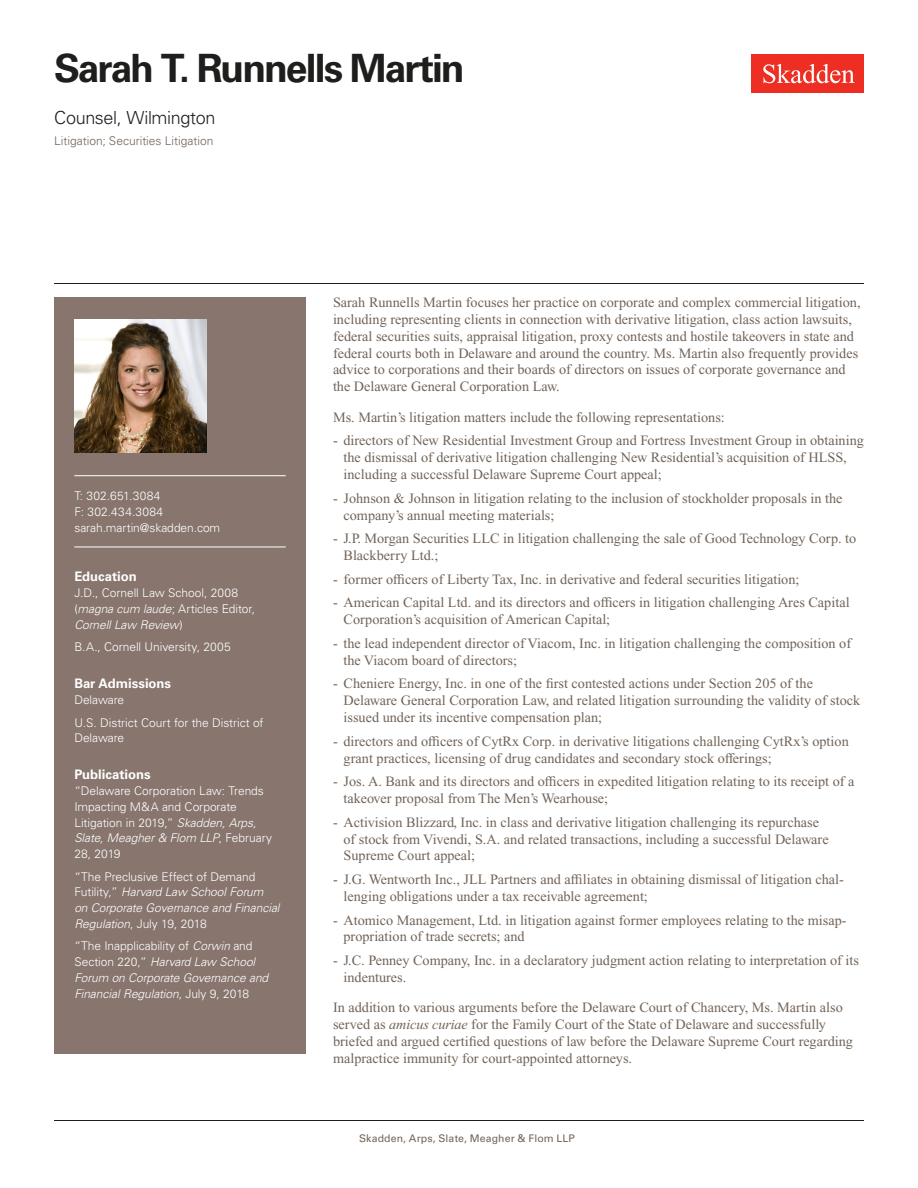
<style>
.page{position:relative;width:918px;height:1188px;background:#fff}
.page>*{position:absolute;margin:0;border:0;box-sizing:border-box;transform-origin:0 0}
.Name{font:700 39px "Univers LT Std";letter-spacing:-.05em;color:#1e1e1d}
.Title_and_Office{font:300 18px "Univers LT Std";letter-spacing:-.02em;color:#1e1e1d}
.Main_Body{font:14.25px/16.8px "Times New Roman PS Std";color:#726458}
.Bar_Admission_Educat{font:700 13.2px "Univers LT Std";letter-spacing:-.005em;color:#fff}
.Sidebar_text{font:300 12px/15.8px "Univers LT Std";letter-spacing:-.005em;color:#fff}
.Sidebar_text-2{font:italic 300 12px/15.8px "Univers LT Std";letter-spacing:-.005em;color:#fff}
.Practice{font:300 12px "Univers LT Std";color:#726458}
.Email{font:300 12px "Univers LT Std";letter-spacing:-.005em;color:#fff}
.Phone_Number{font:300 12px "Univers LT Std";letter-spacing:.02em;color:#fff}
.Fax_Number{font:300 12px "Univers LT Std";letter-spacing:.025em;color:#fff}
.Folio{font:10.5px "Univers LT Std";letter-spacing:.01em;color:#726458}
.s1{font-style:italic}
.s2{font-style:normal}
.s3{font-weight:700;color:#fff}
</style>
<div class="page">
<div style="left:752px;top:54px;width:112px;height:39px;background:#ee2e22"></div>
<svg style="left:763px;top:64px;width:92px;height:19px"></svg>
<div style="left:54px;top:297px;width:252px;height:756px;background:#87756e"></div>
<hr style="left:74px;top:475px;width:212px;height:1px;background:#fff">
<hr style="left:74px;top:547px;width:212px;height:1px;background:#fff">
<img style="left:74px;top:320px;width:132px;height:132px">
<hr style="left:54px;top:1120px;width:810px;height:1px;background:#1e1e1d">
<hr style="left:54px;top:283px;width:810px;height:1px;background:#1e1e1d">
<h1 class="Name" style="left:54px;top:46px;width:412px">Sarah T. Runnells Martin</h1>
<h2 class="Title_and_Office" style="left:54px;top:107px;width:163px">Counsel, Wilmington</h2>
<h3 class="Practice" style="left:54px;top:134px;width:161px">Litigation; Securities Litigation</h3>
<p class="Phone_Number" style="left:74px;top:489px;width:88px">T: 302.651.3084</p>
<p class="Fax_Number" style="left:74px;top:504px;width:90px">F: 302.434.3084</p>
<p class="Email" style="left:74px;top:520px;width:147px">sarah.martin@skadden.com</p>
<p class="Bar_Admission_Educat" style="left:74px;top:569px;width:64px">Education</p>
<p class="Sidebar_text" style="left:74px;top:585px;width:182px">J.D., Cornell Law School, 2008 (<span class="s1">magna cum laude</span>; Articles Editor,<br><span class="s1">Cornell Law Review</span>)</p>
<p class="Sidebar_text" style="left:74px;top:639px;width:158px">B.A., Cornell University, 2005</p>
<p class="Bar_Admission_Educat" style="left:74px;top:676px;width:98px">Bar Admissions</p>
<p class="Sidebar_text" style="left:74px;top:692px;width:51px">Delaware</p>
<p class="Sidebar_text" style="left:74px;top:714px;width:191px">U.S. District Court for the District of<br>Delaware</p>
<p class="Bar_Admission_Educat" style="left:74px;top:767px;width:78px">Publications</p>
<p class="Sidebar_text" style="left:74px;top:783px;width:199px">“Delaware Corporation Law: Trends<br>Impacting M&amp;A and Corporate<br>Litigation in 2019,” <span class="s1">Skadden, Arps,<br>Slate, Meagher &amp; Flom LLP</span>, February<br>28, 2019</p>
<p class="Sidebar_text-2" style="left:74px;top:869px;width:207px"><span class="s2">“The Preclusive Effect of Demand Futility,”</span> Harvard Law School Forum on Corporate Governance and Financial Regulation<span class="s2">, July 19, 2018</span></p>
<p class="Sidebar_text-2" style="left:74px;top:938px;width:195px"><span class="s2">“The Inapplicability of</span> Corwin <span class="s2">and Section 220,”</span> Harvard Law School Forum on Corporate Governance and Financial Regulation<span class="s2">, July 9, 2018</span></p>
<p class="Main_Body" style="left:333px;top:294px;width:529px">Sarah Runnells Martin focuses her practice on corporate and complex commercial litigation, including representing clients in connection with derivative litigation, class action lawsuits, federal securities suits, appraisal litigation, proxy contests and hostile takeovers in state and federal courts both in Delaware and around the country. Ms. Martin also frequently provides advice to corporations and their boards of directors on issues of corporate governance and the Delaware General Corporation Law.</p>
<p class="Main_Body" style="left:333px;top:409px;width:393px">Ms. Martin’s litigation matters include the following representations:</p>
<p class="Main_Body" style="left:344px;top:432px;width:522px;text-indent:-10px">- directors of New Residential Investment Group and Fortress Investment Group in obtaining the dismissal of derivative litigation challenging New Residential’s acquisition of HLSS, including a successful Delaware Supreme Court appeal;</p>
<p class="Main_Body" style="left:344px;top:490px;width:501px;text-indent:-10px">- Johnson &amp; Johnson in litigation relating to the inclusion of stockholder proposals in the company’s annual meeting materials;</p>
<p class="Main_Body" style="left:344px;top:530px;width:514px;text-indent:-10px">- J.P. Morgan Securities LLC in litigation challenging the sale of Good Technology Corp. to<br>Blackberry Ltd.;</p>
<p class="Main_Body" style="left:333px;top:571px;width:468px">- former officers of Liberty Tax, Inc. in derivative and federal securities litigation;</p>
<p class="Main_Body" style="left:344px;top:594px;width:508px;text-indent:-10px">- American Capital Ltd. and its directors and officers in litigation challenging Ares Capital<br>Corporation’s acquisition of American Capital;</p>
<p class="Main_Body" style="left:344px;top:635px;width:509px;text-indent:-10px">- the lead independent director of Viacom, Inc. in litigation challenging the composition of the Viacom board of directors;</p>
<p class="Main_Body" style="left:344px;top:675px;width:518px;text-indent:-10px">- Cheniere Energy, Inc. in one of the first contested actions under Section 205 of the<br>Delaware General Corporation Law, and related litigation surrounding the validity of stock issued under its incentive compensation plan;</p>
<p class="Main_Body" style="left:344px;top:733px;width:507px;text-indent:-10px">- directors and officers of CytRx Corp. in derivative litigations challenging CytRx’s option grant practices, licensing of drug candidates and secondary stock offerings;</p>
<p class="Main_Body" style="left:344px;top:773px;width:513px;text-indent:-10px">- Jos. A. Bank and its directors and officers in expedited litigation relating to its receipt of a takeover proposal from The Men’s Wearhouse;</p>
<p class="Main_Body" style="left:344px;top:814px;width:487px;text-indent:-10px">- Activision Blizzard, Inc. in class and derivative litigation challenging its repurchase of stock from Vivendi, S.A. and related transactions, including a successful Delaware<br>Supreme Court appeal;</p>
<p class="Main_Body" style="left:344px;top:871px;width:502px;text-indent:-10px">- J.G. Wentworth Inc., JLL Partners and affiliates in obtaining dismissal of litigation chal&shy;lenging obligations under a tax receivable agreement;</p>
<p class="Main_Body" style="left:344px;top:911px;width:505px;text-indent:-10px">- Atomico Management, Ltd. in litigation against former employees relating to the misap&shy;propriation of trade secrets; and</p>
<p class="Main_Body" style="left:344px;top:952px;width:517px;text-indent:-10px">- J.C. Penney Company, Inc. in a declaratory judgment action relating to interpretation of its indentures.</p>
<p class="Main_Body" style="left:333px;top:999px;width:522px">In addition to various arguments before the Delaware Court of Chancery, Ms. Martin also served as <span class="s1">amicus curiae</span> for the Family Court of the State of Delaware and successfully briefed and argued certified questions of law before the Delaware Supreme Court regarding malpractice immunity for court-appointed attorneys.</p>
<p class="Folio" style="left:343px;top:1132px;width:233px"><span class="s3">1</span> Skadden, Arps, Slate, Meagher &amp; Flom LLP</p>
</div>
